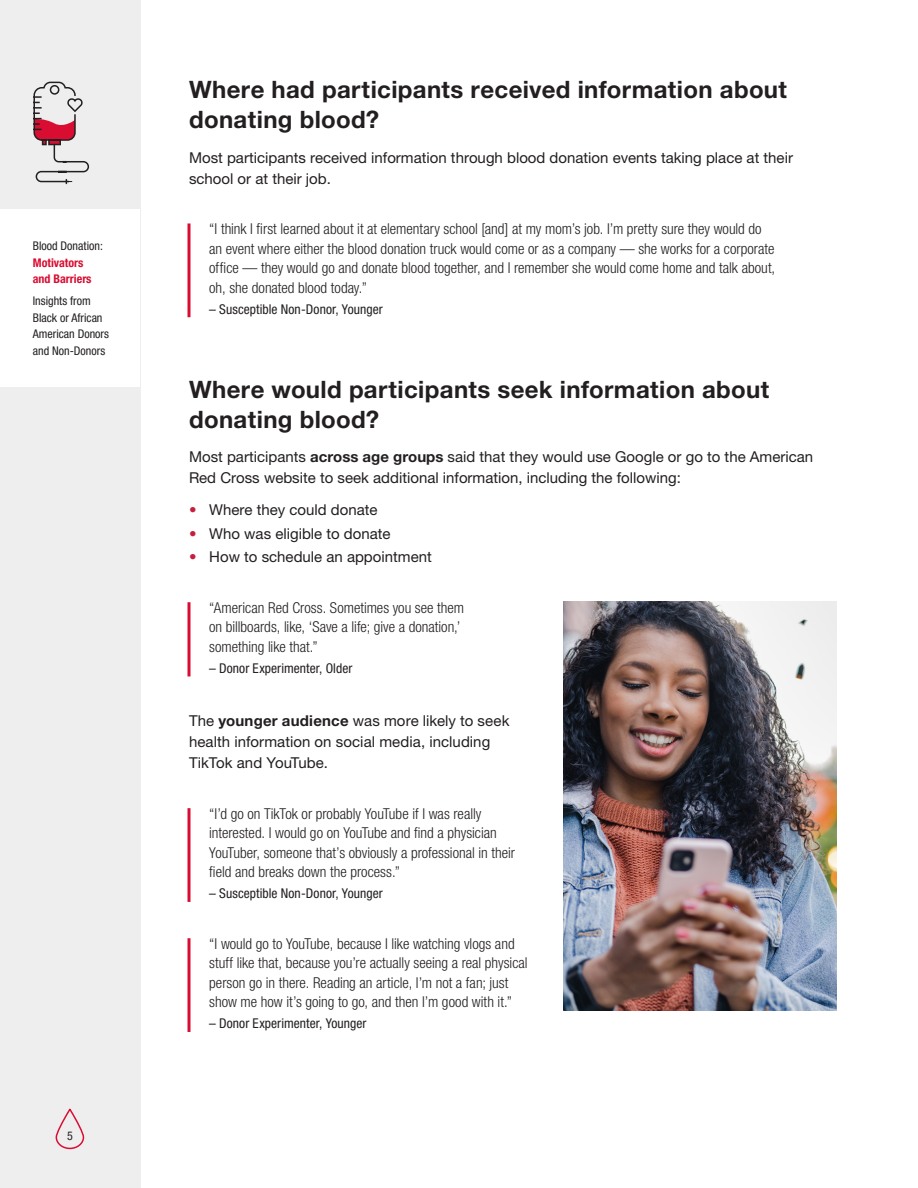
<style>
.page{position:relative;width:918px;height:1188px;background:#fff}
.page>*{position:absolute;margin:0;border:0;box-sizing:border-box;transform-origin:0 0}
.t1{font:700 24px/30px "Helvetica Neue LT Pro";letter-spacing:.015em;color:#231f20}
.t2{font:300 condensed 15px/19.5px "Helvetica Neue LT Pro";color:#231f20}
.t3{font:15px/21px "Helvetica Neue LT Pro";color:#231f20}
.t4{font:condensed 13.5px "Helvetica Neue LT Pro";letter-spacing:.005em;color:#231f20}
.t5{font:condensed 12px/16.5px "Helvetica Neue LT Pro";color:#231f20}
.t6{font:700 condensed 12px/16.5px "Helvetica Neue LT Pro";color:#d90d32}
.s1{font-weight:700}
.s2{color:#c51f3e}
</style>
<div class="page">
<div style="left:0;top:0;width:141px;height:1188px;background:#eeeeef"></div>
<div style="left:0;top:209px;width:140px;height:178px;background:#fff"></div>
<svg style="left:55px;top:1108px;width:30px;height:42px"></svg>
<svg style="left:33px;top:81px;width:57px;height:102px"></svg>
<hr style="left:188px;top:223px;width:2px;height:94px;background:#d90d32">
<hr style="left:188px;top:602px;width:2px;height:74px;background:#d90d32">
<hr style="left:188px;top:808px;width:2px;height:94px;background:#d90d32">
<hr style="left:188px;top:938px;width:2px;height:94px;background:#d90d32">
<img style="left:563px;top:602px;width:274px;height:408px">
<p class="t5" style="left:33px;top:238px;width:72px">Blood Donation:</p>
<p class="t6" style="left:33px;top:254px;width:60px">Motivators and Barriers</p>
<p class="t5" style="left:33px;top:292px;width:78px">Insights from<br>Black or African<br>American Donors and Non-Donors</p>
<p class="t5" style="left:67px;top:1127px;width:7px">5</p>
<h2 class="t1" style="left:189px;top:74px;width:600px">Where had participants received information about donating blood?</h2>
<p class="t3" style="left:189px;top:147px;width:606px">Most participants received information through blood donation events taking place at their school or at their job.</p>
<p class="t2" style="left:209px;top:219px;width:568px">“I think I first learned about it at elementary school [and] at my mom’s job. I’m pretty sure they would do an event where either the blood donation truck would come or as a company — she works for a corporate office — they would go and donate blood together, and I remember she would come home and talk about, oh, she donated blood today.”</p>
<p class="t4" style="left:209px;top:301px;width:175px">– Susceptible Non-Donor, Younger</p>
<h2 class="t1" style="left:189px;top:374px;width:582px">Where would participants seek information about donating blood?</h2>
<p class="t3" style="left:189px;top:446px;width:626px">Most participants <span class="s1">across age groups</span> said that they would use Google or go to the American<br>Red Cross website to seek additional information, including the following:</p>
<p class="t3" style="left:189px;top:499px;width:190px"><span class="s2">•</span> Where they could donate</p>
<p class="t3" style="left:189px;top:523px;width:203px"><span class="s2">•</span> Who was eligible to donate</p>
<p class="t3" style="left:189px;top:546px;width:244px"><span class="s2">•</span> How to schedule an appointment</p>
<p class="t2" style="left:209px;top:598px;width:256px">“American Red Cross. Sometimes you see them on billboards, like, ‘Save a life; give a donation,’ something like that.”</p>
<p class="t4" style="left:209px;top:660px;width:145px">– Donor Experimenter, Older</p>
<p class="t3" style="left:189px;top:710px;width:322px">The <span class="s1">younger audience</span> was more likely to seek health information on social media, including<br>TikTok and YouTube.</p>
<p class="t2" style="left:209px;top:804px;width:307px">“I’d go on TikTok or probably YouTube if I was really interested. I would go on YouTube and find a physician YouTuber, someone that’s obviously a professional in their field and breaks down the process.”</p>
<p class="t4" style="left:209px;top:886px;width:175px">– Susceptible Non-Donor, Younger</p>
<p class="t2" style="left:209px;top:934px;width:320px">“I would go to YouTube, because I like watching vlogs and stuff like that, because you’re actually seeing a real physical person go in there. Reading an article, I’m not a fan; just show me how it’s going to go, and then I’m good with it.”</p>
<p class="t4" style="left:209px;top:1016px;width:159px">– Donor Experimenter, Younger</p>
</div>
